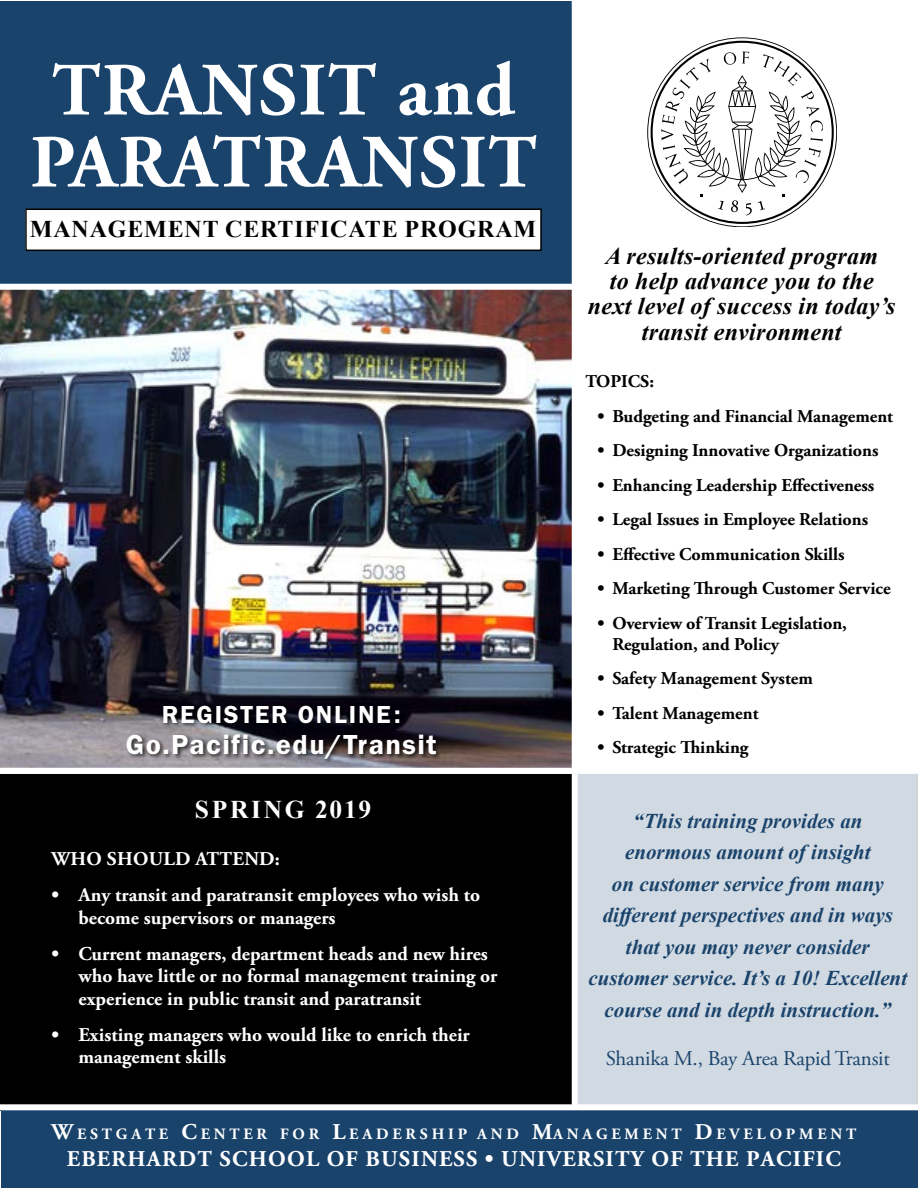
<style>
.page{position:relative;width:918px;height:1188px;background:#fff}
.page>*{position:absolute;margin:0;border:0;box-sizing:border-box;transform-origin:0 0}
.t1{font:700 75px/72px "Adobe Garamond Pro";letter-spacing:.02em;color:#fff}
.t2{font:28.5px "Franklin Gothic URW Dem";letter-spacing:.05em;color:#fff}
.t3{font:25.5px "Franklin Gothic URW Dem";letter-spacing:.07em;color:#fff}
.t4{font:700 25.5px "Times New Roman";letter-spacing:.105em;color:#fff}
.t5{font:italic 700 24px/25.5px "Times New Roman";letter-spacing:.01em;color:#000;text-align:center}
.t6{font:700 24px "Times New Roman";letter-spacing:.035em;color:#000}
.t7{font:700 22.5px "Adobe Garamond Pro";letter-spacing:.055em;color:#fff}
.t8{font:italic 700 21px/31.5px "Times New Roman";color:#1a436c;text-align:center}
.t9{font:21px "Adobe Garamond Pro";letter-spacing:-.01em;color:#1a436c}
.t10{font:700 19.5px/22.5px "Adobe Garamond Pro";color:#fff}
.t11{font:700 18px/21px "Adobe Garamond Pro";color:#000}
.t12{font:700 15.75px "Adobe Garamond Pro";letter-spacing:.245em;color:#fff}
.s1{font-size:22.5px}
</style>
<div class="page">
<div style="left:1px;top:772px;width:575px;height:338px;background:#000"></div>
<img style="left:0;top:290px;width:572px;height:478px">
<div style="left:1px;top:1px;width:574px;height:287px;background:#1a436c"></div>
<div style="left:0;top:284px;width:576px;height:6px;background:#fff"></div>
<div style="left:575px;top:773px;width:342px;height:335px;background:#d1dae2"></div>
<div style="left:0;top:768px;width:918px;height:6px;background:#fff"></div>
<svg style="left:647px;top:37px;width:189px;height:189px"></svg>
<div style="left:26px;top:209px;width:515px;height:41px;background:#fff"></div>
<div style="left:25px;top:209px;width:517px;height:42px;border:2px solid #000"></div>
<div style="left:572px;top:0;width:6px;height:1150px;background:#fff"></div>
<div style="left:126px;top:703px;width:315px;height:60px;background:#000;opacity:.75"></div>
<div style="left:2px;top:1109px;width:916px;height:79px;background:#1a436c"></div>
<div style="left:0;top:1104px;width:918px;height:6px;background:#fff"></div>
<h1 class="t1" style="left:30px;top:56px;width:508px">TRANSIT and<br>PARATRANSIT</h1>
<h3 class="t6" style="left:30px;top:212px;width:508px">MANAGEMENT CERTIFICATE PROGRAM</h3>
<h3 class="t3" style="left:162px;top:698px;width:240px">REGISTER ONLINE:</h3>
<h2 class="t2" style="left:126px;top:727px;width:312px">Go.Pacific.edu/Transit</h2>
<h3 class="t4" style="left:195px;top:791px;width:178px">SPRING 2019</h3>
<p class="t10" style="left:52px;top:848px;width:230px">WHO SHOULD ATTEND:</p>
<p class="t10" style="left:79px;top:884px;width:403px;text-indent:-27px">• Any transit and paratransit employees who wish to become supervisors or managers</p>
<p class="t10" style="left:79px;top:943px;width:420px;text-indent:-27px">• Current managers, department heads and new hires who have little or no formal management training or experience in public transit and paratransit</p>
<p class="t10" style="left:79px;top:1024px;width:393px;text-indent:-27px">• Existing managers who would like to enrich their management skills</p>
<h3 class="t5" style="left:588px;top:242px;width:309px">A results-oriented program<br>to help advance you to the next level of success in today’s transit environment</h3>
<p class="t11" style="left:585px;top:371px;width:70px">TOPICS:</p>
<p class="t11" style="left:597px;top:406px;width:297px">• Budgeting and Financial Management</p>
<p class="t11" style="left:597px;top:440px;width:283px">• Designing Innovative Organizations</p>
<p class="t11" style="left:597px;top:475px;width:279px">• Enhancing Leadership Effectiveness</p>
<p class="t11" style="left:597px;top:509px;width:272px">• Legal Issues in Employee Relations</p>
<p class="t11" style="left:597px;top:544px;width:249px">• Effective Communication Skills</p>
<p class="t11" style="left:597px;top:578px;width:295px">• Marketing Through Customer Service</p>
<p class="t11" style="left:612px;top:613px;width:236px;text-indent:-15px">• Overview of Transit Legislation,<br>Regulation, and Policy</p>
<p class="t11" style="left:597px;top:668px;width:217px">• Safety Management System</p>
<p class="t11" style="left:597px;top:703px;width:163px">• Talent Management</p>
<p class="t11" style="left:597px;top:737px;width:153px">• Strategic Thinking</p>
<p class="t8" style="left:589px;top:804px;width:320px">“This training provides an enormous amount of insight<br>on customer service from many different perspectives and in ways that you may never consider customer service. It’s a 10! Excellent course and in depth instruction.”</p>
<p class="t9" style="left:606px;top:1045px;width:286px">Shanika M., Bay Area Rapid Transit</p>
<p class="t12" style="left:52px;top:1125px;width:806px"><span class="s1">W</span>ESTGATE <span class="s1">C</span>ENTER FOR <span class="s1">L</span>EADERSHIP AND <span class="s1">M</span>ANAGEMENT <span class="s1">D</span>EVELOPMENT</p>
<p class="t7" style="left:67px;top:1146px;width:776px">EBERHARDT SCHOOL OF BUSINESS • UNIVERSITY OF THE PACIFIC</p>
</div>
